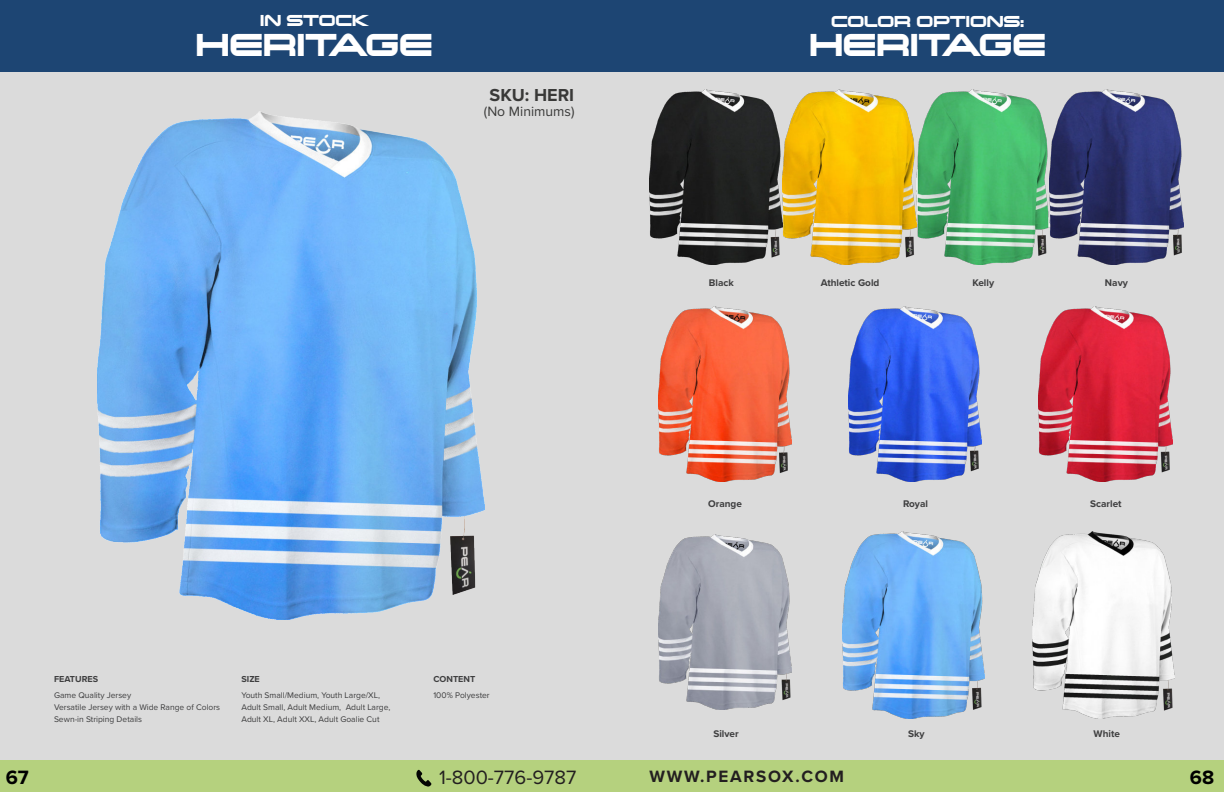
<style>
.page{position:relative;width:1224px;height:792px;background:#d8d8d8}
.page>*{position:absolute;margin:0;border:0;box-sizing:border-box;transform-origin:0 0}
.t1{font:700 40px "Changeling Neo";color:#fff}
.t2{font:700 20px "Changeling Neo";color:#fff}
.t3{font:20px "Proxima Nova";color:#231f20}
.t4{font:700 20px "Proxima Nova";color:#000}
.t5{font:700 18px "Proxima Nova";color:#393938}
.t6{font:700 17px "Proxima Nova";letter-spacing:.1em;color:#231f20}
.t7{font:14px "Proxima Nova";color:#393938}
.t8{font:700 10px "Proxima Nova";color:#3e3e3f}
.t9{font:700 9px "Proxima Nova";color:#3e3e3f}
.t10{font:8.5px/12px "Proxima Nova";color:#3e3e3f}
</style>
<div class="page">
<div style="left:0;top:760px;width:1224px;height:32px;background:#b5d17e"></div>
<svg style="left:416px;top:770px;width:16px;height:17px"></svg>
<div style="left:0;top:0;width:1224px;height:72px;background:#1d4573"></div>
<img style="left:649px;top:89px;width:534px;height:175px">
<img style="left:658px;top:306px;width:134px;height:175px">
<img style="left:1032px;top:532px;width:142px;height:186px">
<img style="left:842px;top:532px;width:142px;height:186px">
<img style="left:849px;top:306px;width:133px;height:175px">
<img style="left:1039px;top:306px;width:133px;height:175px">
<img style="left:658px;top:535px;width:134px;height:175px">
<img style="left:98px;top:112px;width:387px;height:508px">
<h2 class="t2" style="left:260px;top:7px;width:110px">IN STOCK</h2>
<h1 class="t1" style="left:196px;top:18px;width:238px">HERITAGE</h1>
<h3 class="t5" style="left:490px;top:82px;width:86px">SKU: HERI</h3>
<h3 class="t7" style="left:484px;top:101px;width:92px">(No Minimums)</h3>
<p class="t9" style="left:54px;top:672px;width:46px">FEATURES</p>
<p class="t9" style="left:241px;top:672px;width:20px">SIZE</p>
<p class="t9" style="left:433px;top:672px;width:43px">CONTENT</p>
<p class="t10" style="left:54px;top:689px;width:168px">Game Quality Jersey<br>Versatile Jersey with a Wide Range of Colors<br>Sewn-in Striping Details</p>
<p class="t10" style="left:241px;top:689px;width:140px">Youth Small/Medium, Youth Large/XL,</p>
<p class="t10" style="left:433px;top:689px;width:58px">100% Polyester</p>
<p class="t10" style="left:241px;top:701px;width:151px">Adult Small, Adult Medium, Adult Large,<br>Adult XL, Adult XXL, Adult Goalie Cut</p>
<h2 class="t2" style="left:831px;top:8px;width:195px">COLOR OPTIONS:</h2>
<h1 class="t1" style="left:809px;top:19px;width:238px">HERITAGE</h1>
<p class="t8" style="left:709px;top:276px;width:26px">Black</p>
<p class="t8" style="left:821px;top:276px;width:60px">Athletic Gold</p>
<p class="t8" style="left:972px;top:276px;width:23px">Kelly</p>
<p class="t8" style="left:1105px;top:276px;width:24px">Navy</p>
<p class="t8" style="left:708px;top:496px;width:35px">Orange</p>
<p class="t8" style="left:713px;top:727px;width:27px">Silver</p>
<p class="t8" style="left:903px;top:496px;width:26px">Royal</p>
<p class="t8" style="left:1090px;top:496px;width:33px">Scarlet</p>
<p class="t8" style="left:908px;top:727px;width:18px">Sky</p>
<p class="t8" style="left:1094px;top:727px;width:28px">White</p>
<h2 class="t4" style="left:6px;top:763px;width:25px">67</h2>
<h2 class="t3" style="left:439px;top:763px;width:139px">1-800-776-9787</h2>
<h3 class="t6" style="left:649px;top:764px;width:196px">WWW.PEARSOX.COM</h3>
<h2 class="t4" style="left:1190px;top:763px;width:26px">68</h2>
</div>
